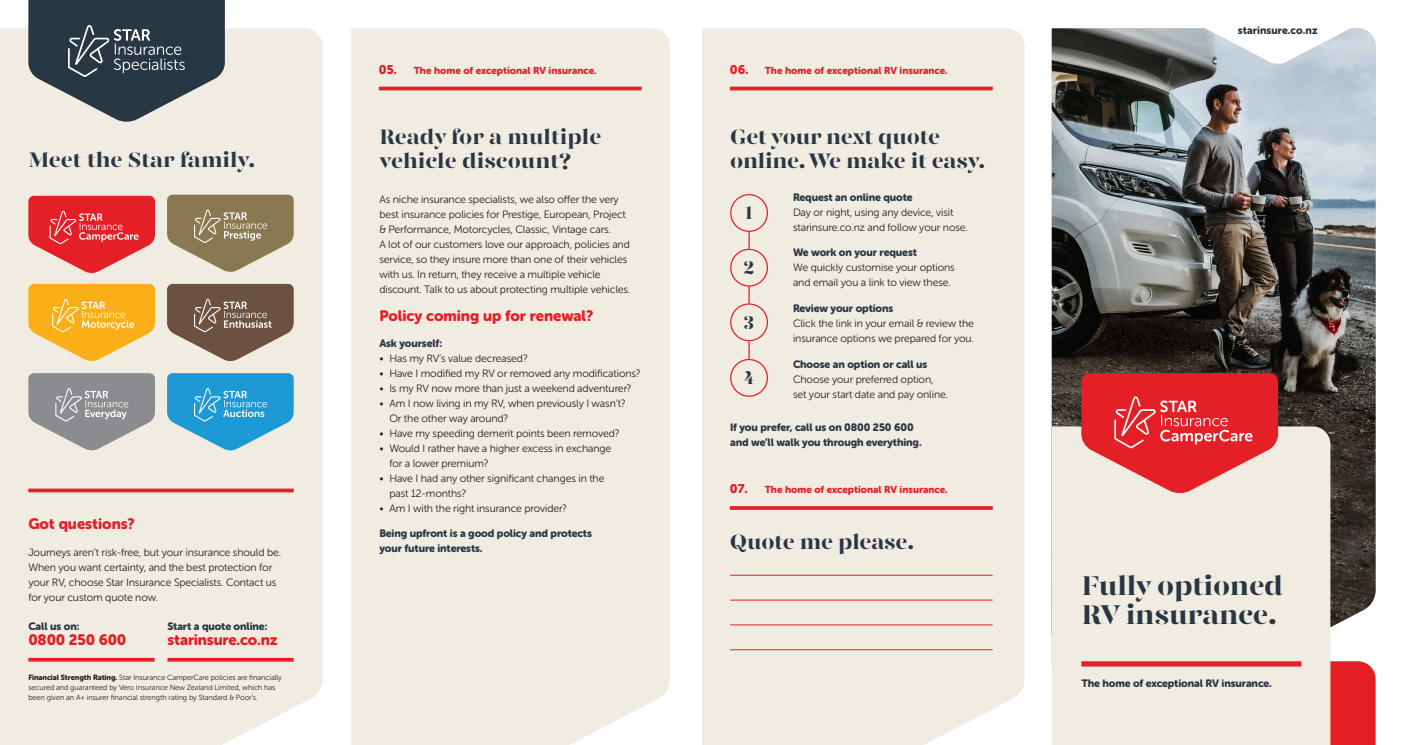
<style>
.page{position:relative;width:1404px;height:745px;background:#fff}
.page>*{position:absolute;margin:0;border:0;box-sizing:border-box;transform-origin:0 0}
.t1{font:900 27.5px/28.8px "Gabriela Stencil";letter-spacing:-.01em;color:#283742}
.t2{font:900 21.25px/23.8px "Gabriela Stencil";letter-spacing:-.01em;color:#283743}
.t3{font:900 18.75px "Gabriela Stencil";color:#283743}
.t4{font:15px "Museo Sans Rounded 900";letter-spacing:-.01em;color:#e41f25}
.t5{font:10.62px/15px "Museo Sans Rounded 300";letter-spacing:-.01em;color:#231f20}
.t6{font:10.62px/15px "Museo Sans Rounded 900";letter-spacing:-.01em;color:#283743}
.t7{font:10px "Museo Sans Rounded 900";color:#e41f25}
.t8{font:7.5px/10px "Museo Sans Rounded 300";letter-spacing:-.01em;color:#231f20}
.s1{font-size:12.5px}
.s2{font-family:"Museo Sans Rounded 900"}
</style>
<div class="page">
<div style="left:702px;top:28px;width:322px;height:716px;background:#f1ece2"></div>
<div style="left:351px;top:28px;width:319px;height:716px;background:#f1ece2"></div>
<div style="left:0;top:28px;width:322px;height:716px;background:#f1ece2"></div>
<img style="left:1051px;top:28px;width:324px;height:606px">
<svg style="left:1198px;top:28px;width:158px;height:36px"></svg>
<hr style="left:729px;top:87px;width:263px;height:3px;background:#e41f25">
<hr style="left:379px;top:87px;width:262px;height:3px;background:#e41f25">
<svg style="left:28px;top:488px;width:266px;height:4px"></svg>
<hr style="left:729px;top:506px;width:263px;height:3px;background:#e41f25">
<hr style="left:730px;top:574px;width:262px;height:1px;background:#e41f25">
<hr style="left:730px;top:599px;width:262px;height:1px;background:#e41f25">
<hr style="left:730px;top:624px;width:262px;height:1px;background:#e41f25">
<hr style="left:730px;top:649px;width:262px;height:1px;background:#e41f25">
<div style="left:1330px;top:660px;width:45px;height:84px;background:#e41f25"></div>
<div style="left:1051px;top:426px;width:279px;height:318px;background:#f1ece2"></div>
<svg style="left:1081px;top:660px;width:220px;height:6px"></svg>
<svg style="left:28px;top:0;width:197px;height:122px;background:#566168"></svg>
<svg style="left:167px;top:194px;width:127px;height:78px;background:#a39575"></svg>
<svg style="left:28px;top:196px;width:127px;height:77px;background:#e75154"></svg>
<svg style="left:167px;top:284px;width:127px;height:77px;background:#8d7767"></svg>
<svg style="left:28px;top:284px;width:127px;height:77px;background:#f8be49"></svg>
<svg style="left:28px;top:373px;width:127px;height:77px;background:#a3a3a3"></svg>
<svg style="left:167px;top:373px;width:127px;height:77px;background:#4fadda"></svg>
<div style="left:730px;top:194px;width:38px;height:38px;border:1px solid #e41f25;border-radius:50%"></div>
<div style="left:730px;top:248px;width:38px;height:38px;border:1px solid #e41f25;border-radius:50%"></div>
<div style="left:730px;top:303px;width:38px;height:38px;border:1px solid #e41f25;border-radius:50%"></div>
<div style="left:730px;top:358px;width:38px;height:38px;border:1px solid #e41f25;border-radius:50%"></div>
<svg style="left:748px;top:231px;width:1px;height:17px"></svg>
<svg style="left:748px;top:286px;width:1px;height:17px"></svg>
<svg style="left:748px;top:341px;width:1px;height:17px"></svg>
<svg style="left:1081px;top:373px;width:196px;height:120px;background:#e75053"></svg>
<svg style="left:28px;top:657px;width:126px;height:4px"></svg>
<svg style="left:167px;top:657px;width:127px;height:4px"></svg>
<p class="t7" style="left:379px;top:64px;width:219px"><span class="s1">05.</span> The home of exceptional RV insurance.</p>
<p class="t7" style="left:729px;top:64px;width:219px"><span class="s1">06.</span> The home of exceptional RV insurance.</p>
<p class="t2" style="left:379px;top:125px;width:223px">Ready for a multiple</p>
<p class="t2" style="left:28px;top:148px;width:228px">Meet the Star family.</p>
<p class="t2" style="left:379px;top:149px;width:193px">vehicle discount?</p>
<p class="t4" style="left:28px;top:514px;width:108px">Got questions?</p>
<p class="t5" style="left:28px;top:544px;width:254px">Journeys aren’t risk-free, but your insurance should be.<br>When you want certainty, and the best protection for your RV, choose Star Insurance Specialists. Contact us for your custom quote now.</p>
<p class="t6" style="left:167px;top:618px;width:101px">Start a quote online:</p>
<p class="t4" style="left:167px;top:631px;width:112px">starinsure.co.nz</p>
<p class="t8" style="left:28px;top:671px;width:255px"><span class="s2">Financial Strength Rating.</span> Star Insurance CamperCare policies are financially secured and guaranteed by Vero Insurance New Zealand Limited, which has been given an A+ insurer financial strength rating by Standard &amp; Poor’s.</p>
<p class="t6" style="left:28px;top:618px;width:53px">Call us on:</p>
<p class="t4" style="left:28px;top:631px;width:99px">0800 250 600</p>
<p class="t5" style="left:379px;top:191px;width:252px">As niche insurance specialists, we also offer the very best insurance policies for Prestige, European, Project &amp; Performance, Motorcycles, Classic, Vintage cars.<br>A lot of our customers love our approach, policies and service, so they insure more than one of their vehicles with us. In return, they receive a multiple vehicle discount. Talk to us about protecting multiple vehicles.</p>
<p class="t4" style="left:379px;top:307px;width:216px">Policy coming up for renewal?</p>
<p class="t6" style="left:379px;top:335px;width:64px">Ask yourself:</p>
<p class="t5" style="left:379px;top:350px;width:150px">• Has my RV’s value decreased?</p>
<p class="t5" style="left:379px;top:365px;width:263px">• Have I modified my RV or removed any modifications?</p>
<p class="t5" style="left:379px;top:380px;width:253px">• Is my RV now more than just a weekend adventurer?</p>
<p class="t5" style="left:389px;top:395px;width:238px;text-indent:-10px">• Am I now living in my RV, when previously I wasn’t?<br>Or the other way around?</p>
<p class="t5" style="left:379px;top:425px;width:242px">• Have my speeding demerit points been removed?</p>
<p class="t5" style="left:389px;top:440px;width:223px;text-indent:-10px">• Would I rather have a higher excess in exchange for a lower premium?</p>
<p class="t5" style="left:389px;top:470px;width:217px;text-indent:-10px">• Have I had any other significant changes in the past 12-months?</p>
<p class="t5" style="left:379px;top:500px;width:189px">• Am I with the right insurance provider?</p>
<p class="t6" style="left:379px;top:526px;width:214px">Being upfront is a good policy and protects your future interests.</p>
<p class="t2" style="left:730px;top:125px;width:256px">Get your next quote online. We make it easy.</p>
<p class="t6" style="left:793px;top:189px;width:121px">Request an online quote</p>
<p class="t5" style="left:793px;top:204px;width:176px">Day or night, using any device, visit starinsure.co.nz and follow your nose.</p>
<p class="t6" style="left:793px;top:245px;width:125px">We work on your request</p>
<p class="t5" style="left:793px;top:260px;width:163px">We quickly customise your options and email you a link to view these.</p>
<p class="t6" style="left:793px;top:300px;width:102px">Review your options</p>
<p class="t5" style="left:793px;top:316px;width:182px">Click the link in your email &amp; review the insurance options we prepared for you.</p>
<p class="t6" style="left:793px;top:356px;width:136px">Choose an option or call us</p>
<p class="t5" style="left:793px;top:371px;width:157px">Choose your preferred option, set your start date and pay online.</p>
<p class="t6" style="left:730px;top:419px;width:193px">If you prefer, call us on 0800 250 600 and we’ll walk you through everything.</p>
<p class="t3" style="left:745px;top:201px;width:9px">1</p>
<p class="t3" style="left:743px;top:256px;width:13px">2</p>
<p class="t3" style="left:743px;top:310px;width:12px">3</p>
<p class="t3" style="left:743px;top:366px;width:12px">4</p>
<p class="t7" style="left:729px;top:483px;width:219px"><span class="s1">07.</span> The home of exceptional RV insurance.</p>
<p class="t2" style="left:729px;top:530px;width:186px">Quote me please.</p>
<p class="t6" style="left:1237px;top:23px;width:81px">starinsure.co.nz</p>
<p class="t1" style="left:1081px;top:571px;width:203px">Fully optioned<br>RV insurance.</p>
<p class="t6" style="left:1081px;top:675px;width:192px">The home of exceptional RV insurance.</p>
</div>
